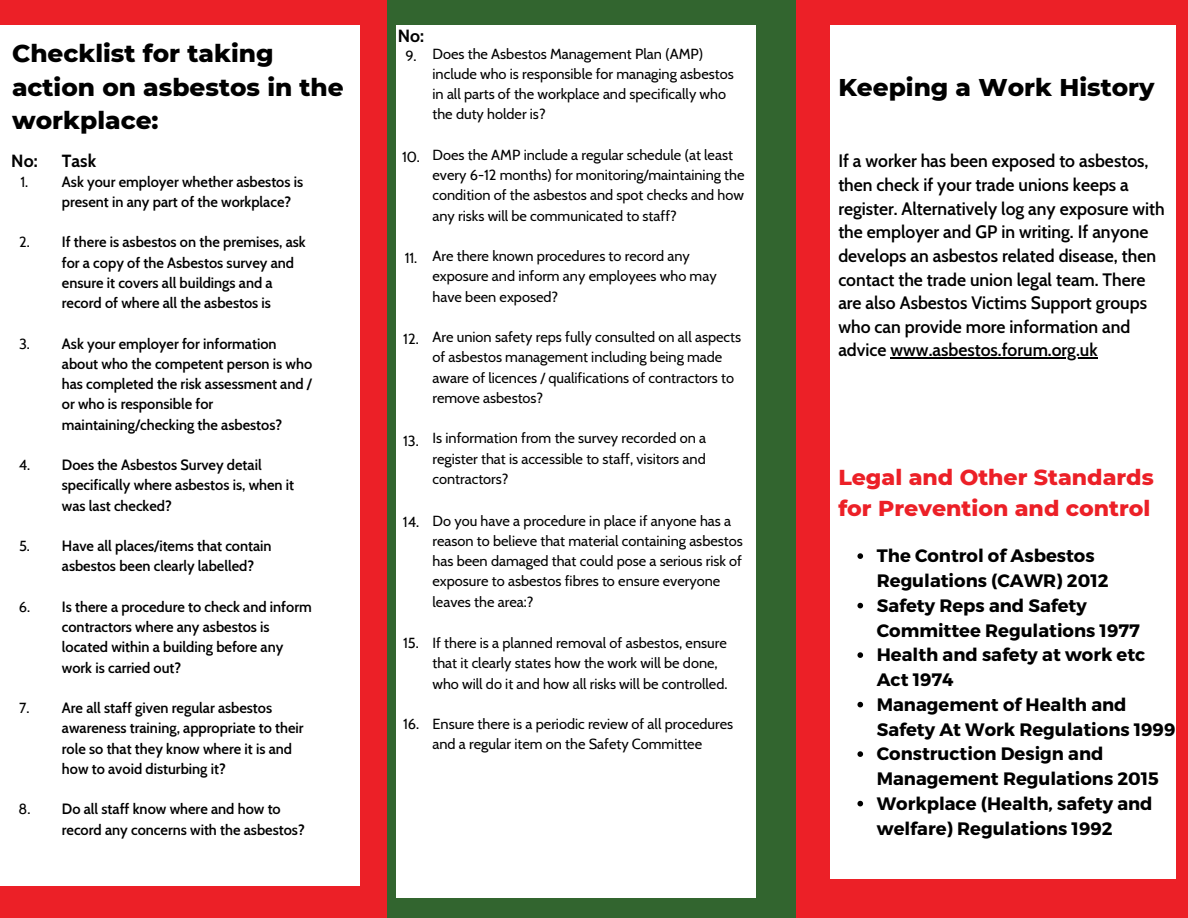
<style>
.page{position:relative;width:1188px;height:918px;background:#ec2027}
.page>*{position:absolute;margin:0;border:0;box-sizing:border-box;transform-origin:0 0}
.t1{font:800 24.75px/33.9px "Montserrat";color:#000}
.t2{font:800 22.05px/30.3px "Montserrat";color:#ec2027}
.t3{font:700 18px/24.8px "Montserrat";color:#000}
.t4{font:600 17.55px/23.7px "Cabin";color:#000}
.t5{font:700 17.55px "Cabin";color:#000}
.t6{font:14.55px/20.2px "Cabin";color:#000}
.t7{font:600 14.55px/20.2px "Cabin";color:#000}
</style>
<div class="page">
<div style="left:387px;top:0;width:408px;height:918px;background:#32652f"></div>
<div style="left:0;top:25px;width:359px;height:860px;background:#fff"></div>
<div style="left:830px;top:25px;width:346px;height:854px;background:#fff"></div>
<div style="left:396px;top:25px;width:359px;height:873px;background:#fff"></div>
<hr style="left:891px;top:358px;width:207px;height:1px;background:#000">
<svg style="left:857px;top:553px;width:6px;height:6px"></svg>
<svg style="left:857px;top:603px;width:6px;height:5px"></svg>
<svg style="left:857px;top:652px;width:6px;height:6px"></svg>
<svg style="left:857px;top:702px;width:6px;height:5px"></svg>
<svg style="left:857px;top:751px;width:6px;height:6px"></svg>
<svg style="left:857px;top:801px;width:6px;height:5px"></svg>
<p class="t1" style="left:12px;top:36px;width:333px">Checklist for taking action on asbestos in the workplace:</p>
<p class="t5" style="left:62px;top:151px;width:36px">Task</p>
<p class="t7" style="left:62px;top:171px;width:243px">Ask your employer whether asbestos is present in any part of the workplace?</p>
<p class="t7" style="left:62px;top:232px;width:245px">If there is asbestos on the premises, ask for a copy of the Asbestos survey and ensure it covers all buildings and a record of where all the asbestos is</p>
<p class="t7" style="left:62px;top:333px;width:252px">Ask your employer for information about who the competent person is who has completed the risk assessment and / or who is responsible for maintaining/checking the asbestos?</p>
<p class="t7" style="left:62px;top:455px;width:234px">Does the Asbestos Survey detail specifically where asbestos is, when it was last checked?</p>
<p class="t7" style="left:62px;top:536px;width:211px">Have all places/items that contain asbestos been clearly labelled?</p>
<p class="t7" style="left:62px;top:597px;width:251px">Is there a procedure to check and inform contractors where any asbestos is located within a building before any work is carried out?</p>
<p class="t7" style="left:62px;top:698px;width:243px">Are all staff given regular asbestos awareness training, appropriate to their role so that they know where it is and how to avoid disturbing it?</p>
<p class="t7" style="left:62px;top:799px;width:244px">Do all staff know where and how to record any concerns with the asbestos?</p>
<p class="t5" style="left:11px;top:151px;width:28px">No:</p>
<p class="t6" style="left:21px;top:171px;width:9px">1.</p>
<p class="t6" style="left:19px;top:232px;width:12px">2.</p>
<p class="t6" style="left:19px;top:333px;width:12px">3.</p>
<p class="t6" style="left:19px;top:455px;width:13px">4.</p>
<p class="t6" style="left:19px;top:536px;width:12px">5.</p>
<p class="t6" style="left:19px;top:597px;width:13px">6.</p>
<p class="t6" style="left:19px;top:698px;width:12px">7.</p>
<p class="t6" style="left:19px;top:799px;width:13px">8.</p>
<p class="t5" style="left:398px;top:25px;width:28px">No:</p>
<p class="t6" style="left:405px;top:46px;width:13px">9.</p>
<p class="t6" style="left:402px;top:147px;width:19px">10.</p>
<p class="t6" style="left:405px;top:248px;width:14px">11.</p>
<p class="t6" style="left:403px;top:329px;width:17px">12.</p>
<p class="t6" style="left:403px;top:430px;width:17px">13.</p>
<p class="t6" style="left:403px;top:511px;width:18px">14.</p>
<p class="t6" style="left:403px;top:633px;width:17px">15.</p>
<p class="t6" style="left:403px;top:714px;width:18px">16.</p>
<p class="t6" style="left:433px;top:43px;width:303px">Does the Asbestos Management Plan (AMP) include who is responsible for managing asbestos in all parts of the workplace and specifically who the duty holder is?</p>
<p class="t6" style="left:433px;top:145px;width:313px">Does the AMP include a regular schedule (at least every 6-12 months) for monitoring/maintaining the condition of the asbestos and spot checks and how any risks will be communicated to staff?</p>
<p class="t6" style="left:433px;top:246px;width:286px">Are there known procedures to record any exposure and inform any employees who may have been exposed?</p>
<p class="t6" style="left:433px;top:327px;width:310px">Are union safety reps fully consulted on all aspects of asbestos management including being made aware of licences / qualifications of contractors to remove asbestos?</p>
<p class="t6" style="left:433px;top:428px;width:275px;text-align:justify">Is information from the survey recorded on a register that is accessible to staff, visitors and contractors?</p>
<p class="t6" style="left:433px;top:510px;width:312px">Do you have a procedure in place if anyone has a reason to believe that material containing asbestos has been damaged that could pose a serious risk of exposure to asbestos fibres to ensure everyone leaves the area:?</p>
<p class="t6" style="left:433px;top:633px;width:296px">If there is a planned removal of asbestos, ensure that it clearly states how the work will be done, who will do it and how all risks will be controlled.</p>
<p class="t6" style="left:433px;top:714px;width:302px">Ensure there is a periodic review of all procedures and a regular item on the Safety Committee</p>
<p class="t1" style="left:838px;top:70px;width:318px">Keeping a Work History</p>
<p class="t4" style="left:838px;top:149px;width:328px">If a worker has been exposed to asbestos, then check if your trade unions keeps a register. Alternatively log any exposure with the employer and GP in writing. If anyone develops an asbestos related disease, then contact the trade union legal team. There are also Asbestos Victims Support groups who can provide more information and advice www.asbestos.forum.org.uk</p>
<p class="t2" style="left:838px;top:462px;width:317px">Legal and Other Standards for Prevention and control</p>
<p class="t3" style="left:877px;top:543px;width:233px">The Control of Asbestos<br>Regulations (CAWR) 2012</p>
<p class="t3" style="left:877px;top:592px;width:264px">Safety Reps and Safety<br>Committee Regulations 1977</p>
<p class="t3" style="left:877px;top:642px;width:270px">Health and safety at work etc<br>Act 1974</p>
<p class="t3" style="left:877px;top:691px;width:300px">Management of Health and<br>Safety At Work Regulations 1999</p>
<p class="t3" style="left:877px;top:741px;width:284px">Construction Design and<br>Management Regulations 2015</p>
<p class="t3" style="left:877px;top:790px;width:277px">Workplace (Health, safety and welfare) Regulations 1992</p>
</div>
